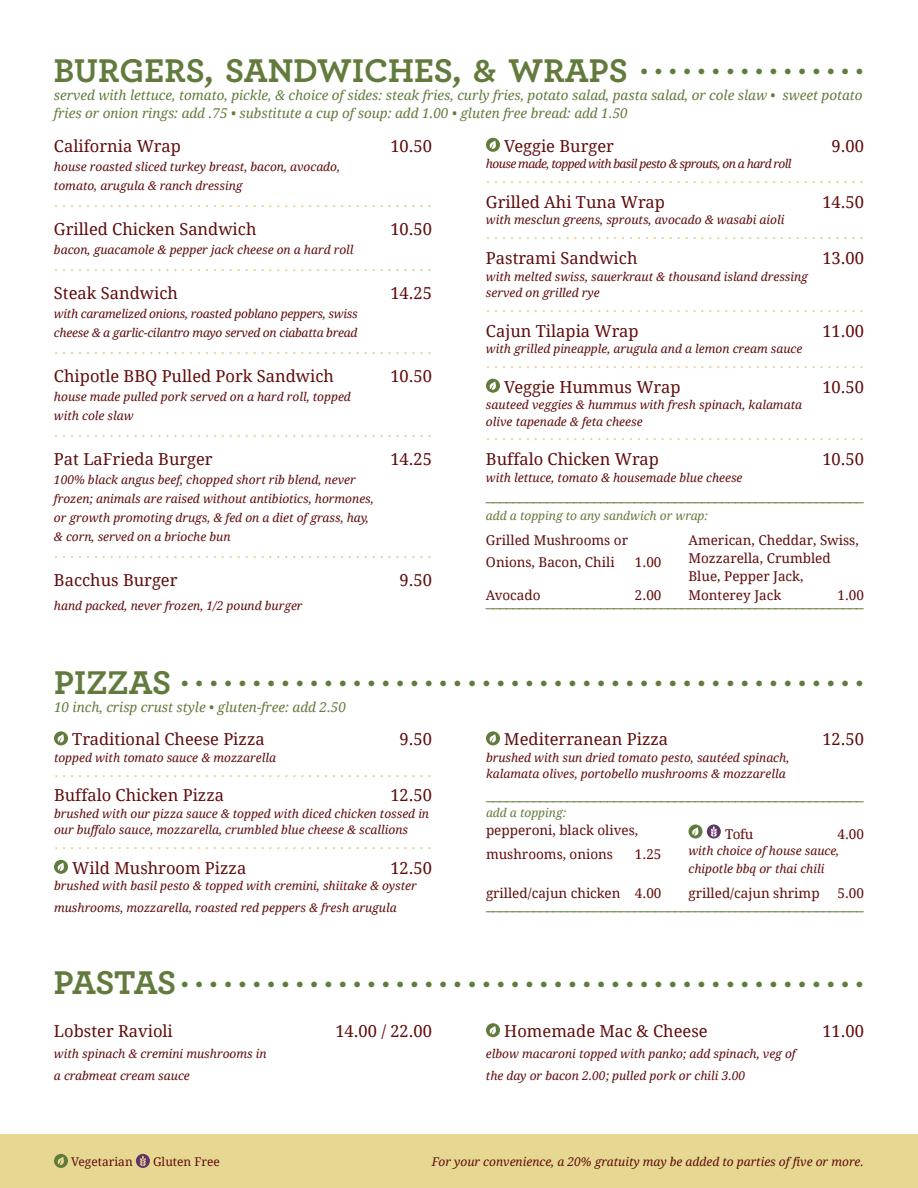
<style>
.page{position:relative;width:918px;height:1188px;background:#fff}
.page>*{position:absolute;margin:0;border:0;box-sizing:border-box;transform-origin:0 0}
.t1{font:700 34.5px "Archer";color:#627b3d}
.t2{font:16.5px "Droid Serif";color:#e6d892}
.t3{font:16.5px "Droid Serif";color:#600c0c}
.t4{font:16.5px "Droid Serif";color:#627b3d}
.t5{font:italic 13.5px/18.3px "Droid Serif";color:#627b3d}
.t6{font:13.5px/18.3px "Droid Serif";color:#600c0c}
.t7{font:italic 12px/19px "Droid Serif";color:#600c0c}
.t8{font:italic 12px/19px "Droid Serif";letter-spacing:-.02em;color:#600c0c}
.t9{font:italic 12px "Droid Serif";letter-spacing:-.05em;color:#600c0c}
.t10{font:italic 12px "Droid Serif";color:#627b3d}
.t11{font:12px "Droid Serif";color:#600c0c}
</style>
<div class="page">
<svg style="left:486px;top:138px;width:14px;height:14px"></svg>
<svg style="left:486px;top:379px;width:14px;height:14px"></svg>
<div style="left:0;top:1134px;width:918px;height:54px;background:#e6d892"></div>
<svg style="left:54px;top:1154px;width:14px;height:14px"></svg>
<svg style="left:136px;top:1154px;width:14px;height:14px"></svg>
<svg style="left:54px;top:731px;width:14px;height:14px"></svg>
<svg style="left:54px;top:860px;width:14px;height:14px"></svg>
<svg style="left:486px;top:731px;width:14px;height:14px"></svg>
<svg style="left:688px;top:825px;width:33px;height:14px"></svg>
<svg style="left:486px;top:1023px;width:14px;height:14px"></svg>
<p class="t1" style="left:54px;top:43px;width:812px">BURGERS, SANDWICHES, &amp; WRAPS . . . . . . . . . . . . . . . .</p>
<p class="t5" style="left:54px;top:86px;width:810px">served with lettuce, tomato, pickle, &amp; choice of sides: steak fries, curly fries, potato salad, pasta salad, or cole slaw • sweet potato fries or onion rings: add .75 • substitute a cup of soup: add 1.00 • gluten free bread: add 1.50</p>
<p class="t3" style="left:54px;top:136px;width:128px">California Wrap</p>
<p class="t3" style="left:390px;top:136px;width:43px">10.50</p>
<p class="t7" style="left:54px;top:157px;width:288px">house roasted sliced turkey breast, bacon, avocado, tomato, arugula &amp; ranch dressing</p>
<p class="t2" style="left:54px;top:192px;width:379px">................................................</p>
<p class="t3" style="left:54px;top:219px;width:204px">Grilled Chicken Sandwich</p>
<p class="t3" style="left:390px;top:219px;width:43px">10.50</p>
<p class="t7" style="left:54px;top:240px;width:301px">bacon, guacamole &amp; pepper jack cheese on a hard roll</p>
<p class="t2" style="left:54px;top:256px;width:379px">................................................</p>
<p class="t3" style="left:54px;top:283px;width:125px">Steak Sandwich</p>
<p class="t3" style="left:390px;top:283px;width:43px">14.25</p>
<p class="t8" style="left:54px;top:304px;width:305px">with caramelized onions, roasted poblano peppers, swiss cheese &amp; a garlic-cilantro mayo served on ciabatta bread</p>
<p class="t2" style="left:54px;top:339px;width:379px">................................................</p>
<p class="t3" style="left:54px;top:366px;width:281px">Chipotle BBQ Pulled Pork Sandwich</p>
<p class="t3" style="left:390px;top:366px;width:43px">10.50</p>
<p class="t7" style="left:54px;top:387px;width:298px">house made pulled pork served on a hard roll, topped with cole slaw</p>
<p class="t2" style="left:54px;top:422px;width:379px">................................................</p>
<p class="t3" style="left:54px;top:449px;width:160px">Pat LaFrieda Burger</p>
<p class="t3" style="left:390px;top:449px;width:43px">14.25</p>
<p class="t7" style="left:54px;top:470px;width:321px">100% black angus beef, chopped short rib blend, never frozen; animals are raised without antibiotics, hormones, or growth promoting drugs, &amp; fed on a diet of grass, hay, &amp; corn, served on a brioche bun</p>
<p class="t2" style="left:54px;top:543px;width:379px">................................................</p>
<p class="t3" style="left:54px;top:570px;width:125px">Bacchus Burger</p>
<p class="t3" style="left:400px;top:570px;width:34px">9.50</p>
<p class="t7" style="left:54px;top:597px;width:250px">hand packed, never frozen, 1/2 pound burger</p>
<p class="t3" style="left:504px;top:136px;width:111px">Veggie Burger</p>
<p class="t3" style="left:832px;top:136px;width:34px">9.00</p>
<p class="t9" style="left:486px;top:157px;width:307px">house made, topped with basil pesto &amp; sprouts, on a hard roll</p>
<p class="t2" style="left:486px;top:168px;width:379px">................................................</p>
<p class="t3" style="left:486px;top:193px;width:180px">Grilled Ahi Tuna Wrap</p>
<p class="t3" style="left:822px;top:193px;width:43px">14.50</p>
<p class="t7" style="left:486px;top:211px;width:300px">with mesclun greens, sprouts, avocado &amp; wasabi aioli</p>
<p class="t2" style="left:486px;top:224px;width:379px">................................................</p>
<p class="t3" style="left:486px;top:249px;width:153px">Pastrami Sandwich</p>
<p class="t3" style="left:822px;top:249px;width:43px">13.00</p>
<p class="t7" style="left:486px;top:268px;width:323px;line-height:16.5px">with melted swiss, sauerkraut &amp; thousand island dressing served on grilled rye</p>
<p class="t2" style="left:486px;top:296px;width:379px">................................................</p>
<p class="t3" style="left:486px;top:321px;width:154px">Cajun Tilapia Wrap</p>
<p class="t3" style="left:822px;top:321px;width:43px">11.00</p>
<p class="t7" style="left:486px;top:339px;width:318px">with grilled pineapple, arugula and a lemon cream sauce</p>
<p class="t2" style="left:486px;top:352px;width:379px">................................................</p>
<p class="t3" style="left:504px;top:377px;width:178px">Veggie Hummus Wrap</p>
<p class="t3" style="left:822px;top:377px;width:43px">10.50</p>
<p class="t7" style="left:486px;top:397px;width:318px;line-height:16.5px">sauteed veggies &amp; hummus with fresh spinach, kalamata olive tapenade &amp; feta cheese</p>
<p class="t2" style="left:486px;top:425px;width:379px">................................................</p>
<p class="t3" style="left:486px;top:450px;width:174px">Buffalo Chicken Wrap</p>
<p class="t3" style="left:822px;top:450px;width:43px">10.50</p>
<p class="t7" style="left:486px;top:468px;width:258px">with lettuce, tomato &amp; housemade blue cheese</p>
<p class="t4" style="left:486px;top:486px;width:379px">________________________________________________________</p>
<p class="t10" style="left:486px;top:509px;width:224px">add a topping to any sandwich or wrap:</p>
<p class="t6" style="left:486px;top:529px;width:144px;line-height:22.4px">Grilled Mushrooms or<br>Onions, Bacon, Chili</p>
<p class="t6" style="left:688px;top:531px;width:172px">American, Cheddar, Swiss,<br>Mozzarella, Crumbled<br>Blue, Pepper Jack,<br>Monterey Jack</p>
<p class="t6" style="left:635px;top:553px;width:28px">1.00</p>
<p class="t6" style="left:486px;top:586px;width:56px">Avocado</p>
<p class="t6" style="left:635px;top:586px;width:28px">2.00</p>
<p class="t6" style="left:837px;top:586px;width:28px">1.00</p>
<p class="t4" style="left:486px;top:592px;width:379px">________________________________________________________</p>
<p class="t1" style="left:54px;top:647px;width:812px">PIZZAS ................................................</p>
<p class="t5" style="left:54px;top:698px;width:294px">10 inch, crisp crust style • gluten-free: add 2.50</p>
<p class="t3" style="left:72px;top:730px;width:194px">Traditional Cheese Pizza</p>
<p class="t3" style="left:400px;top:730px;width:34px">9.50</p>
<p class="t7" style="left:54px;top:748px;width:224px">topped with tomato sauce &amp; mozzarella</p>
<p class="t2" style="left:54px;top:761px;width:379px">................................................</p>
<p class="t3" style="left:54px;top:786px;width:172px">Buffalo Chicken Pizza</p>
<p class="t3" style="left:390px;top:786px;width:43px">12.50</p>
<p class="t7" style="left:54px;top:805px;width:377px;line-height:16.5px">brushed with our pizza sauce &amp; topped with diced chicken tossed in our buffalo sauce, mozzarella, crumbled blue cheese &amp; scallions</p>
<p class="t2" style="left:54px;top:834px;width:379px">................................................</p>
<p class="t3" style="left:72px;top:858px;width:176px">Wild Mushroom Pizza</p>
<p class="t3" style="left:390px;top:858px;width:43px">12.50</p>
<p class="t7" style="left:54px;top:875px;width:364px;line-height:21.9px">brushed with basil pesto &amp; topped with cremini, shiitake &amp; oyster mushrooms, mozzarella, roasted red peppers &amp; fresh arugula</p>
<p class="t3" style="left:504px;top:730px;width:165px">Mediterranean Pizza</p>
<p class="t3" style="left:822px;top:730px;width:43px">12.50</p>
<p class="t7" style="left:486px;top:749px;width:305px;line-height:16.5px">brushed with sun dried tomato pesto, sautéed spinach, kalamata olives, portobello mushrooms &amp; mozzarella</p>
<p class="t4" style="left:486px;top:785px;width:379px">________________________________________________________</p>
<p class="t10" style="left:486px;top:805px;width:82px">add a topping:</p>
<p class="t6" style="left:486px;top:818px;width:154px;line-height:23.7px">pepperoni, black olives, mushrooms, onions</p>
<p class="t6" style="left:725px;top:825px;width:30px">Tofu</p>
<p class="t6" style="left:837px;top:825px;width:28px">4.00</p>
<p class="t7" style="left:688px;top:842px;width:152px;line-height:18.3px">with choice of house sauce, chipotle bbq or thai chili</p>
<p class="t6" style="left:688px;top:884px;width:133px">grilled/cajun shrimp</p>
<p class="t6" style="left:837px;top:884px;width:28px">5.00</p>
<p class="t4" style="left:486px;top:895px;width:379px">________________________________________________________</p>
<p class="t6" style="left:635px;top:845px;width:28px">1.25</p>
<p class="t6" style="left:486px;top:884px;width:177px">grilled/cajun chicken 4.00</p>
<p class="t1" style="left:54px;top:948px;width:812px">PASTAS ................................................</p>
<p class="t3" style="left:54px;top:1022px;width:120px">Lobster Ravioli</p>
<p class="t3" style="left:335px;top:1022px;width:98px">14.00 / 22.00</p>
<p class="t7" style="left:54px;top:1044px;width:214px;line-height:21.1px">with spinach &amp; cremini mushrooms in a crabmeat cream sauce</p>
<p class="t3" style="left:504px;top:1022px;width:205px">Homemade Mac &amp; Cheese</p>
<p class="t3" style="left:822px;top:1022px;width:43px">11.00</p>
<p class="t7" style="left:486px;top:1044px;width:311px;line-height:21.1px">elbow macaroni topped with panko; add spinach, veg of the day or bacon 2.00; pulled pork or chili 3.00</p>
<p class="t11" style="left:71px;top:1155px;width:63px">Vegetarian</p>
<p class="t11" style="left:153px;top:1155px;width:68px">Gluten Free</p>
<p class="t7" style="left:432px;top:1152px;width:434px">For your convenience, a 20% gratuity may be added to parties of five or more.</p>
</div>
